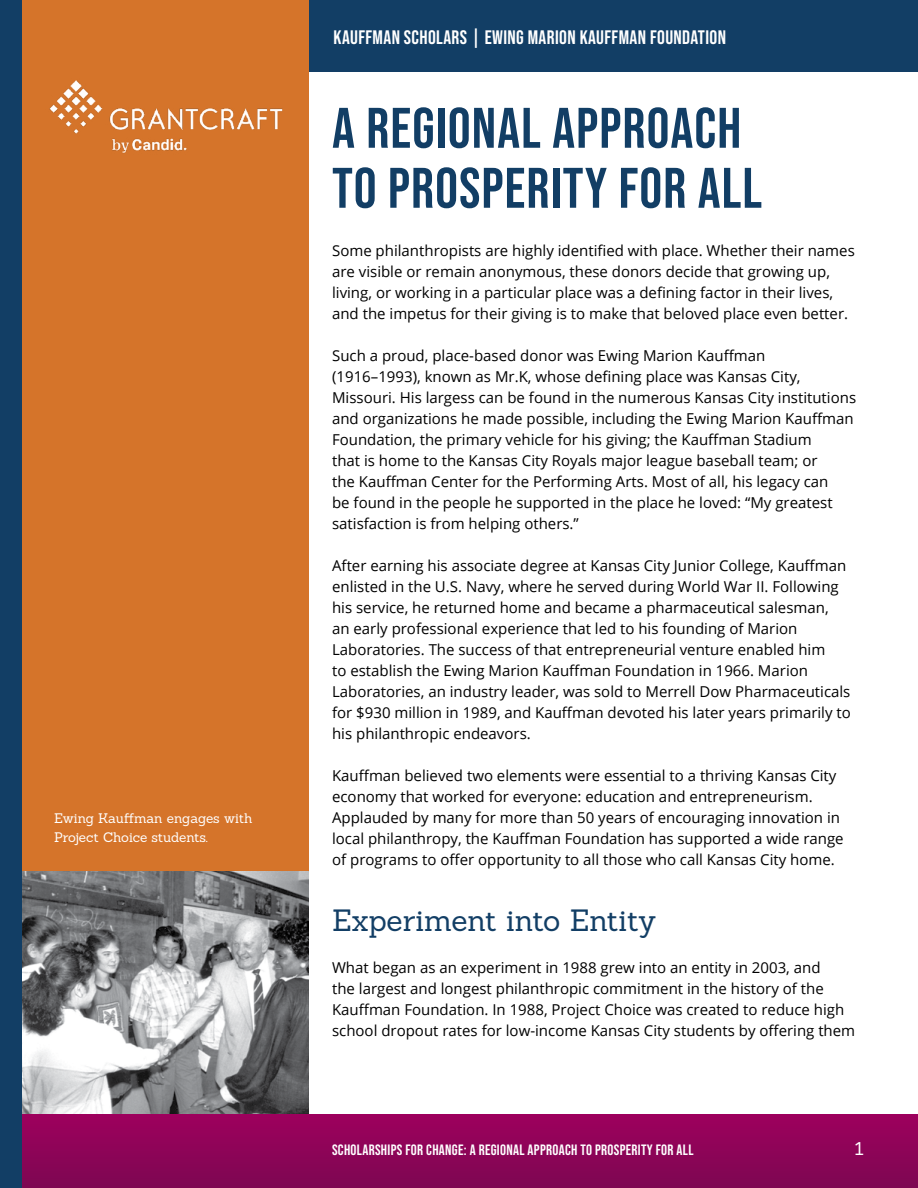
<style>
.page{position:relative;width:918px;height:1188px;background:#fff}
.page>*{position:absolute;margin:0;border:0;box-sizing:border-box;transform-origin:0 0}
.subheads{font:57px/60px "Bebas Neue";letter-spacing:.02em;color:#123e65}
.sub_head{font:30px "Sanchez";letter-spacing:-.005em;color:#123e65}
.t1{font:19.5px "Bebas Neue";letter-spacing:.02em;color:#fff}
.subheads-2{font:18px "Sanchez";color:#fff}
.t2{font:15px/21px "Open Sans";color:#000}
.subheads-3{font:15px "Bebas Neue";letter-spacing:.02em;color:#fff}
.t3{font:13.5px/19.5px "Sanchez";letter-spacing:-.01em;color:#fff}
</style>
<div class="page">
<div style="left:286px;top:0;width:632px;height:71px;background:#123e65"></div>
<div style="left:0;top:0;width:309px;height:1130px;background:#d5742a"></div>
<img style="left:22px;top:872px;width:287px;height:243px">
<div style="left:0;top:1115px;width:918px;height:73px;background:linear-gradient(to bottom,#9d005d,#7d0752)"></div>
<div style="left:0;top:0;width:22px;height:1188px;background:#123e65"></div>
<img style="left:49px;top:80px;width:234px;height:73px">
<p class="t3" style="left:54px;top:808px;width:200px">Ewing Kauffman engages with<br>Project Choice students.</p>
<p class="t1" style="left:334px;top:26px;width:394px">KAUFFMAN SCHOLARS | EWING MARION KAUFFMAN FOUNDATION</p>
<p class="subheads" style="left:332px;top:97px;width:431px">A REGIONAL APPROACH<br>TO PROSPERITY FOR ALL</p>
<p class="t2" style="left:332px;top:240px;width:524px">Some philanthropists are highly identified with place. Whether their names are visible or remain anonymous, these donors decide that growing up, living, or working in a particular place was a defining factor in their lives, and the impetus for their giving is to make that beloved place even better.</p>
<p class="t2" style="left:332px;top:345px;width:526px">Such a proud, place-based donor was Ewing Marion Kauffman (1916–1993), known as Mr.K, whose defining place was Kansas City, Missouri. His largess can be found in the numerous Kansas City institutions and organizations he made possible, including the Ewing Marion Kauffman Foundation, the primary vehicle for his giving; the Kauffman Stadium<br>that is home to the Kansas City Royals major league baseball team; or<br>the Kauffman Center for the Performing Arts. Most of all, his legacy can<br>be found in the people he supported in the place he loved: “My greatest satisfaction is from helping others.”</p>
<p class="t2" style="left:332px;top:555px;width:520px">After earning his associate degree at Kansas City Junior College, Kauffman enlisted in the U.S. Navy, where he served during World War II. Following his service, he returned home and became a pharmaceutical salesman,<br>an early professional experience that led to his founding of Marion Laboratories. The success of that entrepreneurial venture enabled him<br>to establish the Ewing Marion Kauffman Foundation in 1966. Marion Laboratories, an industry leader, was sold to Merrell Dow Pharmaceuticals for $930 million in 1989, and Kauffman devoted his later years primarily to his philanthropic endeavors.</p>
<p class="t2" style="left:332px;top:765px;width:513px">Kauffman believed two elements were essential to a thriving Kansas City economy that worked for everyone: education and entrepreneurism.<br>Applauded by many for more than 50 years of encouraging innovation in local philanthropy, the Kauffman Foundation has supported a wide range of programs to offer opportunity to all those who call Kansas City home.</p>
<p class="sub_head" style="left:332px;top:901px;width:325px">Experiment into Entity</p>
<p class="t2" style="left:332px;top:957px;width:525px">What began as an experiment in 1988 grew into an entity in 2003, and<br>the largest and longest philanthropic commitment in the history of the Kauffman Foundation. In 1988, Project Choice was created to reduce high school dropout rates for low-income Kansas City students by offering them</p>
<p class="subheads-3" style="left:332px;top:1141px;width:363px">SCHOLARSHIPS FOR CHANGE: A REGIONAL APPROACH TO PROSPERITY FOR ALL</p>
<p class="subheads-2" style="left:855px;top:1137px;width:11px">1</p>
</div>
